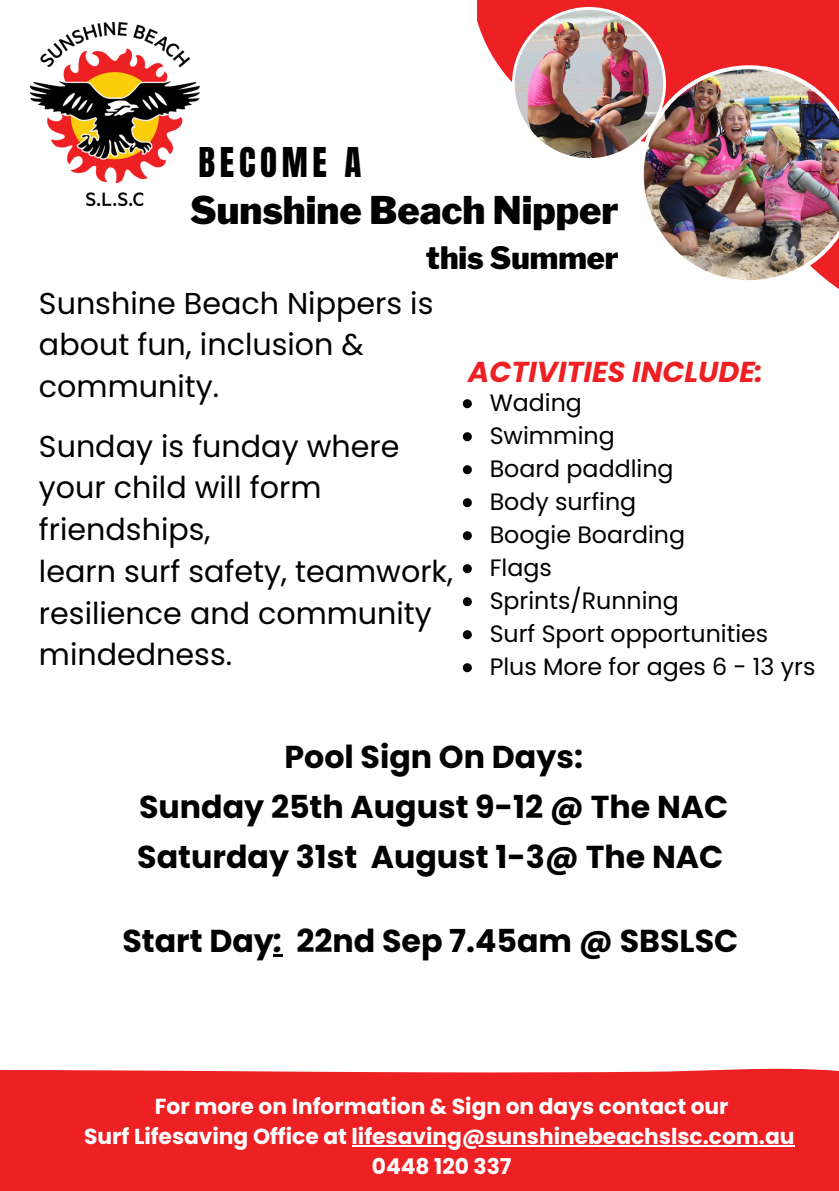
<style>
.page{position:relative;width:839px;height:1191px;background:#fff}
.page>*{position:absolute;margin:0;border:0;box-sizing:border-box;transform-origin:0 0}
.t1{font:900 37.8px "Libre Franklin";color:#000}
.t2{font:35px "Anton";letter-spacing:.135em;color:#000}
.t3{font:700 31.6px/49.8px "Poppins";color:#000;text-align:center}
.t4{font:900 30.6px "Libre Franklin";color:#000}
.t5{font:30.2px/41.8px "Poppins";color:#000}
.t6{font:italic 700 28.8px "Poppins";color:#ed2024}
.t7{font:23.8px "Poppins";color:#000}
.t8{font:700 21.8px/29.6px "Poppins";color:#fff;text-align:center}
.s1{font-style:italic}
</style>
<div class="page">
<svg style="left:477px;top:0;width:361px;height:289px"></svg>
<img style="left:512px;top:7px;width:154px;height:154px">
<img style="left:639px;top:65px;width:199px;height:219px">
<img style="left:31px;top:23px;width:168px;height:183px">
<div style="left:0;top:1068px;width:838px;height:123px;background:#ed2024"></div>
<svg style="left:463px;top:399px;width:9px;height:9px"></svg>
<svg style="left:463px;top:432px;width:9px;height:9px"></svg>
<svg style="left:463px;top:465px;width:9px;height:9px"></svg>
<svg style="left:463px;top:498px;width:9px;height:9px"></svg>
<svg style="left:463px;top:531px;width:9px;height:9px"></svg>
<svg style="left:463px;top:564px;width:9px;height:9px"></svg>
<svg style="left:463px;top:597px;width:9px;height:9px"></svg>
<svg style="left:463px;top:630px;width:9px;height:9px"></svg>
<svg style="left:463px;top:663px;width:9px;height:9px"></svg>
<svg style="left:274px;top:954px;width:9px;height:3px"></svg>
<hr style="left:351px;top:1145px;width:443px;height:1px;background:#fff">
<p class="t2" style="left:198px;top:137px;width:164px">BECOME A</p>
<h1 class="t1" style="left:190px;top:188px;width:430px">Sunshine Beach Nipper</h1>
<h1 class="t4" style="left:426px;top:240px;width:194px">this Summer</h1>
<p class="t5" style="left:39px;top:282px;width:396px">Sunshine Beach Nippers is about fun, inclusion &amp; community.</p>
<h4 class="t5" style="left:39px;top:425px;width:415px">Sunday is funday where your child will form friendships,<br>learn surf safety, teamwork, resilience and community mindedness.</h4>
<h2 class="t6" style="left:468px;top:352px;width:296px">ACTIVITIES INCLUDE:</h2>
<h5 class="t7" style="left:489px;top:386px;width:94px">Wading</h5>
<h5 class="t7" style="left:489px;top:419px;width:127px">Swimming</h5>
<h3 class="t7" style="left:489px;top:452px;width:185px">Board paddling</h3>
<p class="t7" style="left:489px;top:485px;width:148px">Body surfing</p>
<p class="t7" style="left:489px;top:518px;width:197px">Boogie Boarding</p>
<p class="t7" style="left:489px;top:551px;width:64px">Flags</p>
<p class="t7" style="left:489px;top:584px;width:190px">Sprints/Running</p>
<p class="t7" style="left:489px;top:617px;width:280px">Surf Sport opportunities</p>
<p class="t7" style="left:489px;top:650px;width:327px">Plus More for ages 6 - 13 yrs</p>
<p class="t3" style="left:137px;top:732px;width:592px">Pool Sign On Days:<br>Sunday 25th August 9-12 @ The NAC<br>Saturday 31st August 1-3@ The NAC</p>
<p class="t3" style="left:122px;top:916px;width:617px">Start Day<span class="s1">:</span> 22nd Sep 7.45am @ SBSLSC</p>
<h4 class="t8" style="left:84px;top:1092px;width:711px">For more on Information &amp; Sign on days contact our<br>Surf Lifesaving Office at lifesaving@sunshinebeachslsc.com.au</h4>
<p class="t8" style="left:372px;top:1151px;width:141px">0448 120 337</p>
</div>
